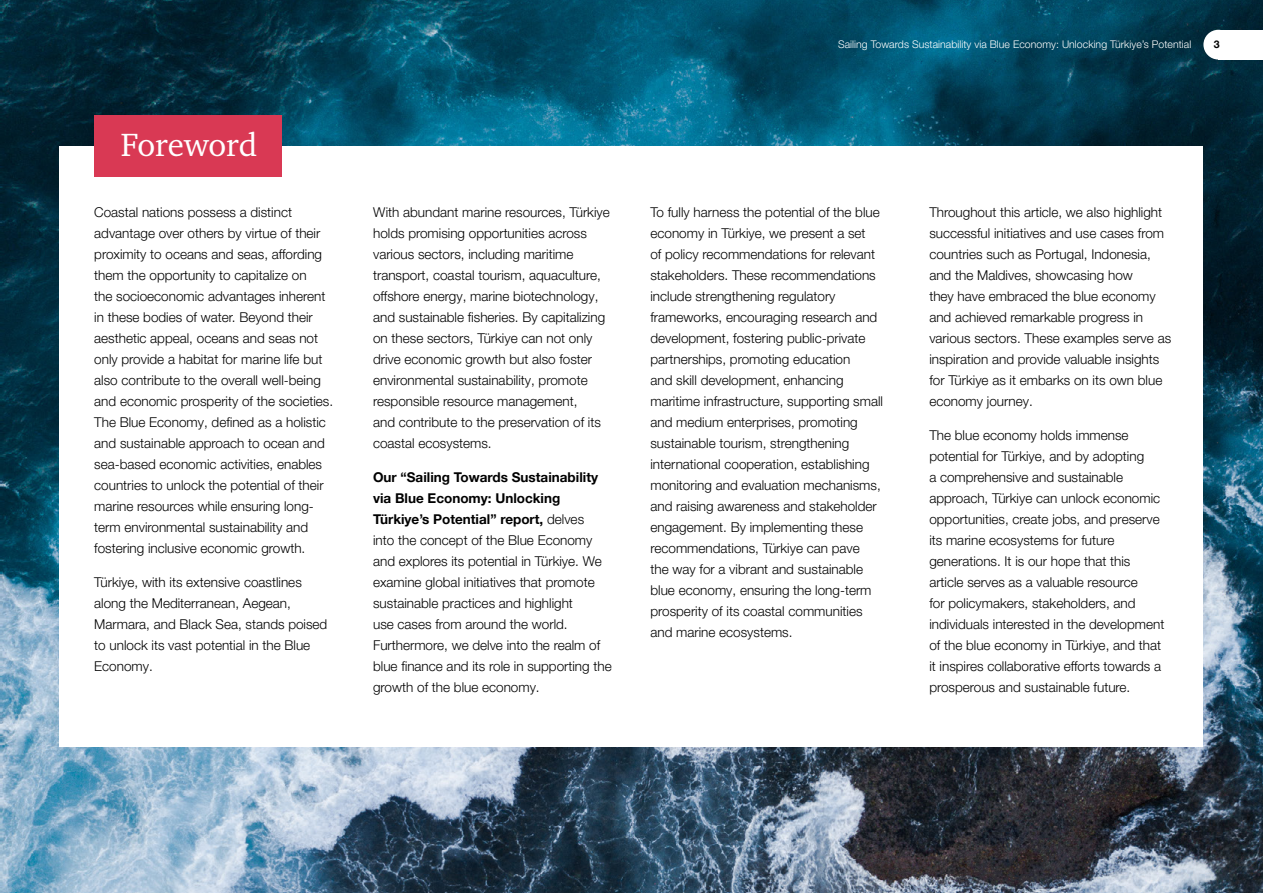
<style>
.page{position:relative;width:1263px;height:893px;background:#fff}
.page>*{position:absolute;margin:0;border:0;box-sizing:border-box;transform-origin:0 0}
.t1{font:33px "ITC Charter Com Rergular";letter-spacing:-.005em;color:#fff}
.t2{font:300 13.5px/21px "Helvetica Neue LT Pro";color:#000}
.t3{font:300 10.5px "Helvetica Neue LT Pro";letter-spacing:.005em;color:#fff}
.t4{font:700 10.5px "Helvetica Neue LT Pro";color:#000}
.s1{font-weight:700}
</style>
<div class="page">
<img style="left:0;top:0;width:1263px;height:893px">
<div style="left:60px;top:146px;width:1143px;height:601px;background:#fff"></div>
<div style="left:94px;top:115px;width:188px;height:62px;background:#d93954"></div>
<div style="left:1218px;top:30px;width:45px;height:30px;background:#fff"></div>
<div style="left:1203px;top:30px;width:30px;height:30px;background:#fff;border-radius:50%"></div>
<h1 class="t1" style="left:121px;top:124px;width:138px">Foreword</h1>
<p class="t2" style="left:94px;top:202px;width:240px">Coastal nations possess a distinct advantage over others by virtue of their proximity to oceans and seas, affording them the opportunity to capitalize on<br>the socioeconomic advantages inherent in these bodies of water. Beyond their aesthetic appeal, oceans and seas not only provide a habitat for marine life but also contribute to the overall well-being and economic prosperity of the societies.<br>The Blue Economy, defined as a holistic and sustainable approach to ocean and sea-based economic activities, enables countries to unlock the potential of their marine resources while ensuring long&shy;term environmental sustainability and fostering inclusive economic growth.</p>
<p class="t2" style="left:94px;top:572px;width:235px">Türkiye, with its extensive coastlines along the Mediterranean, Aegean,<br>Marmara, and Black Sea, stands poised to unlock its vast potential in the Blue<br>Economy.</p>
<p class="t3" style="left:838px;top:38px;width:355px">Sailing Towards Sustainability via Blue Economy: Unlocking Türkiye’s Potential</p>
<p class="t4" style="left:1214px;top:38px;width:7px">3</p>
<p class="t2" style="left:373px;top:202px;width:238px">With abundant marine resources, Türkiye holds promising opportunities across various sectors, including maritime transport, coastal tourism, aquaculture, offshore energy, marine biotechnology, and sustainable fisheries. By capitalizing on these sectors, Türkiye can not only drive economic growth but also foster environmental sustainability, promote responsible resource management,<br>and contribute to the preservation of its coastal ecosystems.</p>
<p class="t2" style="left:373px;top:466px;width:240px"><span class="s1">Our “Sailing Towards Sustainability via Blue Economy: Unlocking Türkiye’s Potential” report,</span> delves<br>into the concept of the Blue Economy and explores its potential in Türkiye. We examine global initiatives that promote sustainable practices and highlight<br>use cases from around the world.<br>Furthermore, we delve into the realm of blue finance and its role in supporting the growth of the blue economy.</p>
<p class="t2" style="left:650px;top:201px;width:234px">To fully harness the potential of the blue economy in Türkiye, we present a set<br>of policy recommendations for relevant stakeholders. These recommendations include strengthening regulatory frameworks, encouraging research and development, fostering public-private partnerships, promoting education<br>and skill development, enhancing maritime infrastructure, supporting small and medium enterprises, promoting sustainable tourism, strengthening international cooperation, establishing monitoring and evaluation mechanisms, and raising awareness and stakeholder engagement. By implementing these recommendations, Türkiye can pave<br>the way for a vibrant and sustainable blue economy, ensuring the long-term prosperity of its coastal communities and marine ecosystems.</p>
<p class="t2" style="left:929px;top:201px;width:243px">Throughout this article, we also highlight successful initiatives and use cases from countries such as Portugal, Indonesia, and the Maldives, showcasing how<br>they have embraced the blue economy and achieved remarkable progress in various sectors. These examples serve as inspiration and provide valuable insights for Türkiye as it embarks on its own blue economy journey.</p>
<p class="t2" style="left:929px;top:424px;width:237px">The blue economy holds immense potential for Türkiye, and by adopting<br>a comprehensive and sustainable approach, Türkiye can unlock economic opportunities, create jobs, and preserve its marine ecosystems for future generations. It is our hope that this article serves as a valuable resource<br>for policymakers, stakeholders, and individuals interested in the development of the blue economy in Türkiye, and that it inspires collaborative efforts towards a prosperous and sustainable future.</p>
</div>
